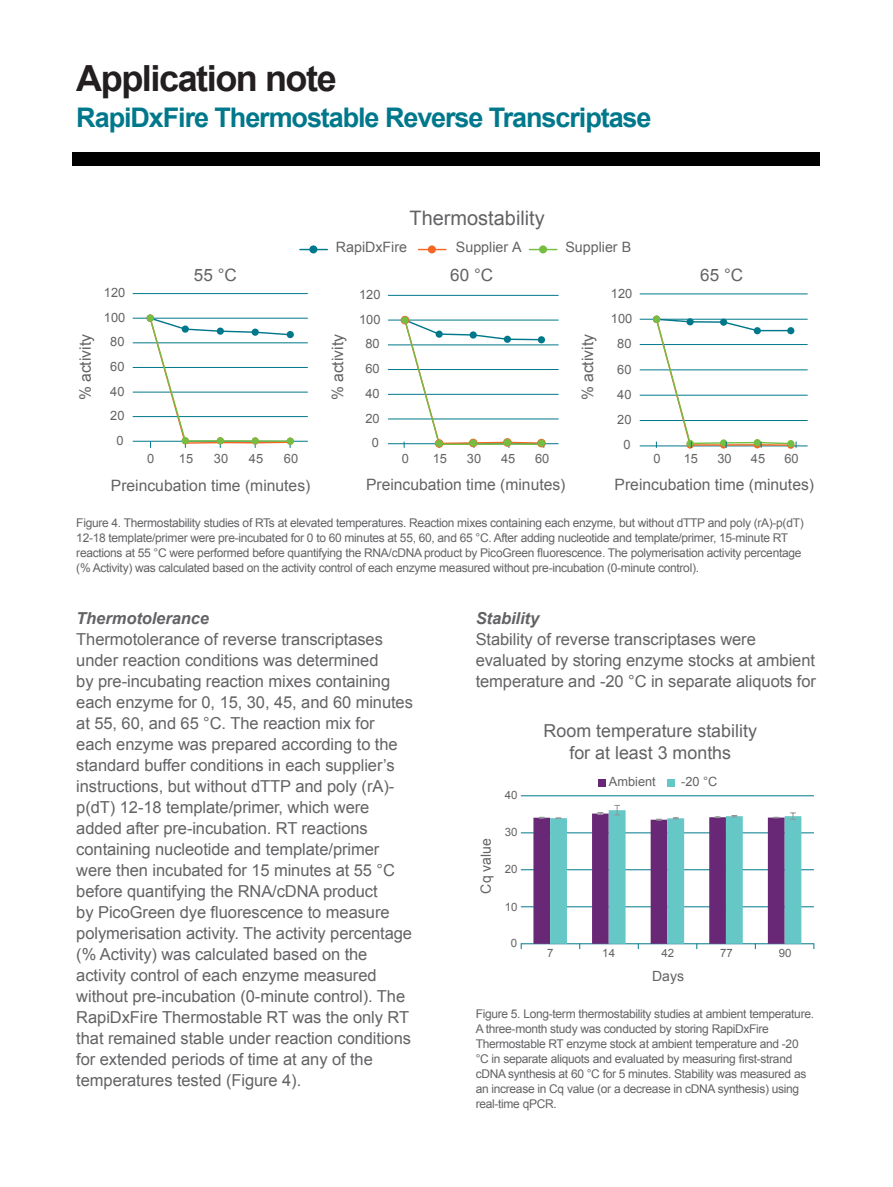
<style>
.page{position:relative;width:893px;height:1187px;background:#fff}
.page>*{position:absolute;margin:0;border:0;box-sizing:border-box;transform-origin:0 0}
.Tech_note_page_title{font:700 36px "Arial";letter-spacing:-.04em;color:#231f20}
.Tech_note_long_heade{font:700 27px "Arial";letter-spacing:-.04em;color:#00788b}
.t1{font:19.95px "Arial";color:#636366}
.t2{font:17.85px/21.5px "Arial";color:#636366;text-align:center}
.t3{font:17.1px "Arial";color:#636366}
.Tech_Note_body{font:16.5px/21px "Arial";letter-spacing:-.005em;color:#636366}
.Tech_Note_body-2{font:italic 700 16.5px "Arial";letter-spacing:-.005em;color:#636366}
.t4{font:15.6px "Arial";color:#636366}
.t5{font:14.25px "Arial";color:#636366}
.t6{font:14.1px "Arial";color:#636366}
.t7{font:12.9px "Arial";color:#636366}
.t8{font:12.75px "Arial";color:#636366}
.t9{font:12px/15px "Arial";letter-spacing:-.025em;color:#636366}
.t10{font:11.55px "Arial";color:#636366}
</style>
<div class="page">
<hr style="left:640px;top:420px;width:168px;height:1px;background:#00788b">
<hr style="left:640px;top:395px;width:168px;height:1px;background:#00788b">
<hr style="left:640px;top:369px;width:168px;height:1px;background:#00788b">
<hr style="left:640px;top:344px;width:168px;height:1px;background:#00788b">
<hr style="left:640px;top:319px;width:168px;height:1px;background:#00788b">
<hr style="left:640px;top:293px;width:168px;height:1px;background:#00788b">
<hr style="left:640px;top:445px;width:168px;height:1px;background:#00788b">
<svg style="left:653px;top:315px;width:7px;height:8px"></svg>
<svg style="left:655px;top:317px;width:142px;height:131px"></svg>
<hr style="left:388px;top:443px;width:171px;height:1px;background:#00788b">
<hr style="left:388px;top:418px;width:171px;height:1px;background:#00788b">
<hr style="left:388px;top:394px;width:171px;height:1px;background:#00788b">
<hr style="left:388px;top:369px;width:171px;height:1px;background:#00788b">
<hr style="left:388px;top:344px;width:171px;height:1px;background:#00788b">
<hr style="left:388px;top:319px;width:171px;height:1px;background:#00788b">
<hr style="left:388px;top:295px;width:171px;height:1px;background:#00788b">
<svg style="left:403px;top:319px;width:141px;height:129px"></svg>
<div style="left:436px;top:440px;width:7px;height:7px;background:#75bd43;border-radius:50%"></div>
<div style="left:470px;top:439px;width:7px;height:7px;background:#75bd43;border-radius:50%"></div>
<div style="left:504px;top:439px;width:7px;height:7px;background:#75bd43;border-radius:50%"></div>
<div style="left:538px;top:439px;width:7px;height:7px;background:#75bd43;border-radius:50%"></div>
<div style="left:401px;top:316px;width:8px;height:8px;background:#75bd43;border-radius:50%"></div>
<hr style="left:133px;top:441px;width:175px;height:1px;background:#00788b">
<hr style="left:133px;top:416px;width:175px;height:1px;background:#00788b">
<hr style="left:133px;top:391px;width:175px;height:1px;background:#00788b">
<hr style="left:133px;top:367px;width:175px;height:1px;background:#00788b">
<hr style="left:133px;top:342px;width:175px;height:1px;background:#00788b">
<hr style="left:133px;top:318px;width:175px;height:1px;background:#00788b">
<hr style="left:133px;top:293px;width:175px;height:1px;background:#00788b">
<div style="left:287px;top:331px;width:7px;height:7px;background:#00788b;border-radius:50%"></div>
<svg style="left:148px;top:317px;width:144px;height:131px"></svg>
<div style="left:147px;top:314px;width:7px;height:8px;background:#75bd43;border-radius:50%"></div>
<div style="left:182px;top:437px;width:7px;height:7px;background:#75bd43;border-radius:50%"></div>
<div style="left:217px;top:437px;width:7px;height:7px;background:#75bd43;border-radius:50%"></div>
<div style="left:252px;top:437px;width:7px;height:7px;background:#75bd43;border-radius:50%"></div>
<div style="left:287px;top:437px;width:7px;height:8px;background:#75bd43;border-radius:50%"></div>
<svg style="left:300px;top:249px;width:27px;height:1px"></svg>
<div style="left:309px;top:245px;width:8px;height:8px;background:#00788b;border-radius:50%"></div>
<svg style="left:419px;top:249px;width:27px;height:1px"></svg>
<div style="left:428px;top:245px;width:8px;height:8px;background:#f36624;border-radius:50%"></div>
<svg style="left:529px;top:249px;width:28px;height:1px"></svg>
<div style="left:539px;top:245px;width:8px;height:8px;background:#75bd43;border-radius:50%"></div>
<div style="left:72px;top:152px;width:748px;height:13px;background:#000"></div>
<hr style="left:521px;top:943px;width:293px;height:1px;background:#00788b">
<hr style="left:521px;top:906px;width:293px;height:1px;background:#00788b">
<hr style="left:521px;top:869px;width:293px;height:1px;background:#00788b">
<hr style="left:521px;top:832px;width:293px;height:1px;background:#00788b">
<hr style="left:521px;top:795px;width:293px;height:1px;background:#00788b">
<div style="left:598px;top:778px;width:8px;height:8px;background:#692875"></div>
<div style="left:667px;top:778px;width:7px;height:8px;background:#66c7c7"></div>
<svg style="left:533px;top:805px;width:268px;height:144px"></svg>
<p class="Tech_note_page_title" style="left:76px;top:54px;width:262px">Application note</p>
<p class="Tech_note_long_heade" style="left:76px;top:99px;width:577px">RapiDxFire Thermostable Reverse Transcriptase</p>
<p class="t1" style="left:410px;top:205px;width:137px">Thermostability</p>
<p class="t4" style="left:75px;top:400px;width:68px;rotate:-90deg">% activity</p>
<p class="t7" style="left:104px;top:284px;width:23px">120</p>
<p class="t7" style="left:104px;top:309px;width:23px">100</p>
<p class="t7" style="left:110px;top:333px;width:16px">80</p>
<p class="t7" style="left:110px;top:358px;width:16px">60</p>
<p class="t7" style="left:110px;top:382px;width:16px">40</p>
<p class="t7" style="left:110px;top:407px;width:16px">20</p>
<p class="t7" style="left:117px;top:432px;width:9px">0</p>
<p class="t3" style="left:194px;top:264px;width:44px">55 °C</p>
<p class="t7" style="left:147px;top:450px;width:9px">0</p>
<p class="t7" style="left:179px;top:450px;width:16px">15</p>
<p class="t7" style="left:214px;top:450px;width:16px">30</p>
<p class="t7" style="left:249px;top:450px;width:16px">45</p>
<p class="t7" style="left:284px;top:450px;width:16px">60</p>
<p class="t4" style="left:111px;top:475px;width:201px">Preincubation time (minutes)</p>
<p class="t5" style="left:336px;top:237px;width:73px">RapiDxFire</p>
<p class="t5" style="left:456px;top:237px;width:67px">Supplier A</p>
<p class="t5" style="left:565px;top:237px;width:67px">Supplier B</p>
<p class="t4" style="left:327px;top:400px;width:68px;rotate:-90deg">% activity</p>
<p class="t7" style="left:359px;top:286px;width:23px">120</p>
<p class="t7" style="left:359px;top:310px;width:23px">100</p>
<p class="t7" style="left:365px;top:335px;width:16px">80</p>
<p class="t7" style="left:365px;top:360px;width:16px">60</p>
<p class="t7" style="left:365px;top:385px;width:16px">40</p>
<p class="t7" style="left:365px;top:409px;width:16px">20</p>
<p class="t7" style="left:372px;top:434px;width:9px">0</p>
<p class="t3" style="left:450px;top:264px;width:44px">60 °C</p>
<p class="t7" style="left:402px;top:450px;width:9px">0</p>
<p class="t7" style="left:433px;top:450px;width:16px">15</p>
<p class="t7" style="left:467px;top:450px;width:16px">30</p>
<p class="t7" style="left:501px;top:450px;width:16px">45</p>
<p class="t7" style="left:535px;top:450px;width:16px">60</p>
<p class="t4" style="left:577px;top:400px;width:68px;rotate:-90deg">% activity</p>
<p class="t7" style="left:611px;top:284px;width:23px">120</p>
<p class="t7" style="left:611px;top:310px;width:23px">100</p>
<p class="t7" style="left:617px;top:335px;width:16px">80</p>
<p class="t7" style="left:617px;top:360px;width:16px">60</p>
<p class="t7" style="left:617px;top:386px;width:16px">40</p>
<p class="t7" style="left:617px;top:411px;width:16px">20</p>
<p class="t7" style="left:624px;top:436px;width:9px">0</p>
<p class="t3" style="left:700px;top:264px;width:44px">65 °C</p>
<p class="t7" style="left:653px;top:450px;width:9px">0</p>
<p class="t7" style="left:684px;top:450px;width:16px">15</p>
<p class="t7" style="left:717px;top:450px;width:16px">30</p>
<p class="t7" style="left:751px;top:450px;width:16px">45</p>
<p class="t7" style="left:784px;top:450px;width:16px">60</p>
<p class="t4" style="left:366px;top:475px;width:201px">Preincubation time (minutes)</p>
<p class="t4" style="left:615px;top:474px;width:201px">Preincubation time (minutes)</p>
<p class="t9" style="left:76px;top:515px;width:729px">Figure 4. Thermostability studies of RTs at elevated temperatures. Reaction mixes containing each enzyme, but without dTTP and poly (rA)-p(dT)<br>12-18 template/primer were pre-incubated for 0 to 60 minutes at 55, 60, and 65 °C. After adding nucleotide and template/primer, 15-minute RT reactions at 55 °C were performed before quantifying the RNA/cDNA product by PicoGreen fluorescence. The polymerisation activity percentage (% Activity) was calculated based on the activity control of each enzyme measured without pre-incubation (0-minute control).</p>
<p class="Tech_Note_body-2" style="left:76px;top:606px;width:134px">Thermotolerance</p>
<p class="Tech_Note_body" style="left:76px;top:628px;width:338px">Thermotolerance of reverse transcriptases under reaction conditions was determined<br>by pre-incubating reaction mixes containing each enzyme for 0, 15, 30, 45, and 60 minutes at 55, 60, and 65 °C. The reaction mix for each enzyme was prepared according to the standard buffer conditions in each supplier’s instructions, but without dTTP and poly (rA)- p(dT) 12-18 template/primer, which were added after pre-incubation. RT reactions containing nucleotide and template/primer were then incubated for 15 minutes at 55 °C before quantifying the RNA/cDNA product<br>by PicoGreen dye fluorescence to measure polymerisation activity. The activity percentage (% Activity) was calculated based on the activity control of each enzyme measured without pre-incubation (0-minute control). The RapiDxFire Thermostable RT was the only RT that remained stable under reaction conditions for extended periods of time at any of the temperatures tested (Figure 4).</p>
<p class="Tech_Note_body-2" style="left:476px;top:607px;width:65px">Stability</p>
<p class="Tech_Note_body" style="left:476px;top:629px;width:342px">Stability of reverse transcriptases were evaluated by storing enzyme stocks at ambient temperature and -20 °C in separate aliquots for</p>
<p class="t2" style="left:544px;top:720px;width:215px">Room temperature stability for at least 3 months</p>
<p class="t8" style="left:609px;top:773px;width:48px">Ambient</p>
<p class="t8" style="left:681px;top:773px;width:38px">-20 °C</p>
<p class="t10" style="left:505px;top:787px;width:14px">40</p>
<p class="t10" style="left:505px;top:824px;width:14px">30</p>
<p class="t6" style="left:477px;top:893px;width:57px;rotate:-90deg">Cq value</p>
<p class="t10" style="left:505px;top:861px;width:14px">20</p>
<p class="t10" style="left:505px;top:898px;width:14px">10</p>
<p class="t10" style="left:511px;top:935px;width:8px">0</p>
<p class="t10" style="left:547px;top:945px;width:8px">7</p>
<p class="t10" style="left:602px;top:945px;width:14px">14</p>
<p class="t10" style="left:662px;top:945px;width:14px">42</p>
<p class="t10" style="left:720px;top:945px;width:14px">77</p>
<p class="t10" style="left:779px;top:945px;width:14px">90</p>
<p class="t6" style="left:652px;top:966px;width:33px">Days</p>
<p class="t9" style="left:476px;top:1006px;width:340px">Figure 5. Long-term thermostability studies at ambient temperature.<br>A three-month study was conducted by storing RapiDxFire Thermostable RT enzyme stock at ambient temperature and -20 °C in separate aliquots and evaluated by measuring first-strand cDNA synthesis at 60 °C for 5 minutes. Stability was measured as an increase in Cq value (or a decrease in cDNA synthesis) using real-time qPCR.</p>
</div>
